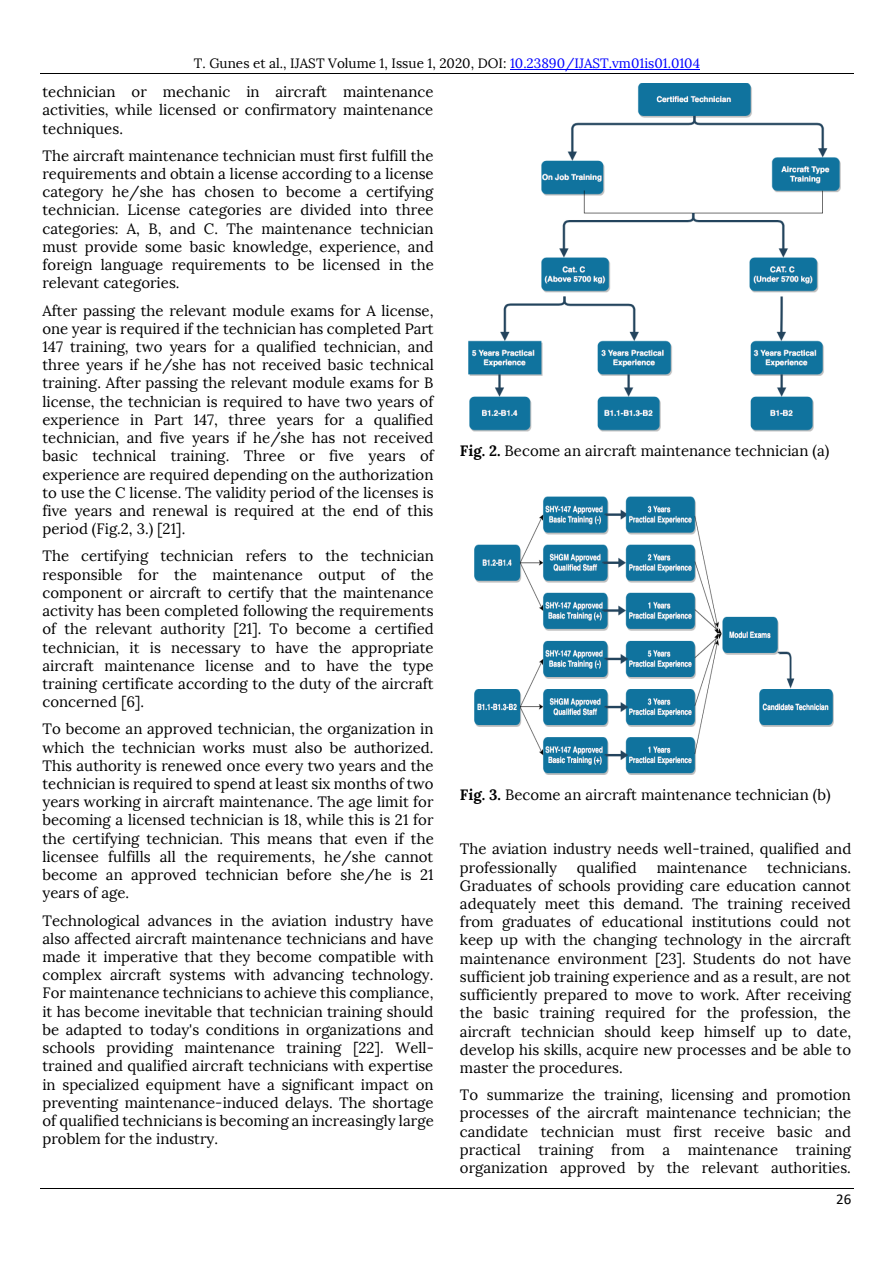
<style>
.page{position:relative;width:894px;height:1264px;background:#fff}
.page>*{position:absolute;margin:0;border:0;box-sizing:border-box;transform-origin:0 0}
.t1{font:15px/18.1px "Lora";color:#000;text-align:justify}
.t2{font:15px "Calibri";color:#000}
.t3{font:13.5px "Lora";color:#000}
.s1{color:#00f}
.s2{font-weight:700}
</style>
<div class="page">
<hr style="left:510px;top:69px;width:189px;height:1px;background:#00f">
<hr style="left:40px;top:73px;width:813px;height:1px;background:#000">
<hr style="left:40px;top:1187px;width:813px;height:1px;background:#000">
<img style="left:468px;top:83px;width:371px;height:348px">
<img style="left:475px;top:496px;width:358px;height:278px">
<p class="t3" style="left:194px;top:55px;width:507px">T. Gunes et al., IJAST Volume 1, Issue 1, 2020, DOI: <span class="s1">10.23890/IJAST.vm01is01.0104</span></p>
<p class="t1" style="left:42px;top:83px;width:392px">technician or mechanic in aircraft maintenance activities, while licensed or confirmatory maintenance techniques.</p>
<p class="t1" style="left:42px;top:147px;width:392px">The aircraft maintenance technician must first fulfill the requirements and obtain a license according to a license category he/she has chosen to become a certifying technician. License categories are divided into three categories: A, B, and C. The maintenance technician must provide some basic knowledge, experience, and foreign language requirements to be licensed in the relevant categories.</p>
<p class="t1" style="left:42px;top:301px;width:393px">After passing the relevant module exams for A license, one year is required if the technician has completed Part 147 training, two years for a qualified technician, and three years if he/she has not received basic technical training. After passing the relevant module exams for B license, the technician is required to have two years of experience in Part 147, three years for a qualified technician, and five years if he/she has not received basic technical training. Three or five years of experience are required depending on the authorization to use the C license. The validity period of the licenses is five years and renewal is required at the end of this period (Fig.2, 3.) [21].</p>
<p class="t1" style="left:42px;top:547px;width:393px">The certifying technician refers to the technician responsible for the maintenance output of the component or aircraft to certify that the maintenance activity has been completed following the requirements of the relevant authority [21]. To become a certified technician, it is necessary to have the appropriate aircraft maintenance license and to have the type training certificate according to the duty of the aircraft concerned [6].</p>
<p class="t1" style="left:42px;top:720px;width:393px">To become an approved technician, the organization in which the technician works must also be authorized.<br>This authority is renewed once every two years and the technician is required to spend at least six months of two years working in aircraft maintenance. The age limit for becoming a licensed technician is 18, while this is 21 for the certifying technician. This means that even if the licensee fulfills all the requirements, he/she cannot become an approved technician before she/he is 21 years of age.</p>
<p class="t1" style="left:42px;top:911px;width:393px">Technological advances in the aviation industry have also affected aircraft maintenance technicians and have made it imperative that they become compatible with complex aircraft systems with advancing technology.<br>For maintenance technicians to achieve this compliance, it has become inevitable that technician training should be adapted to today's conditions in organizations and schools providing maintenance training [22]. Well&shy;trained and qualified aircraft technicians with expertise in specialized equipment have a significant impact on preventing maintenance-induced delays. The shortage of qualified technicians is becoming an increasingly large problem for the industry.</p>
<p class="t1" style="left:460px;top:442px;width:371px"><span class="s2">Fig. 2.</span> Become an aircraft maintenance technician (a)</p>
<p class="t1" style="left:460px;top:785px;width:372px"><span class="s2">Fig. 3.</span> Become an aircraft maintenance technician (b)</p>
<p class="t1" style="left:460px;top:840px;width:393px">The aviation industry needs well-trained, qualified and professionally</p>
<p class="t1" style="left:577px;top:858px;width:61px">qualified</p>
<p class="t1" style="left:656px;top:858px;width:92px">maintenance</p>
<p class="t1" style="left:460px;top:858px;width:393px;text-indent:307px">technicians.<br>Graduates of schools providing care education cannot adequately meet this demand. The training received from graduates of educational institutions could not keep up with the changing technology in the aircraft maintenance environment [23]. Students do not have sufficient job training experience and as a result, are not sufficiently prepared to move to work. After receiving the basic training required for the profession, the aircraft technician should keep himself up to date, develop his skills, acquire new processes and be able to master the procedures.</p>
<p class="t1" style="left:460px;top:1085px;width:392px">To summarize the training, licensing and promotion processes of the aircraft maintenance technician; the candidate technician must first receive basic and practical training from a maintenance training organization approved by the relevant authorities.</p>
<p class="t2" style="left:836px;top:1192px;width:17px">26</p>
</div>
